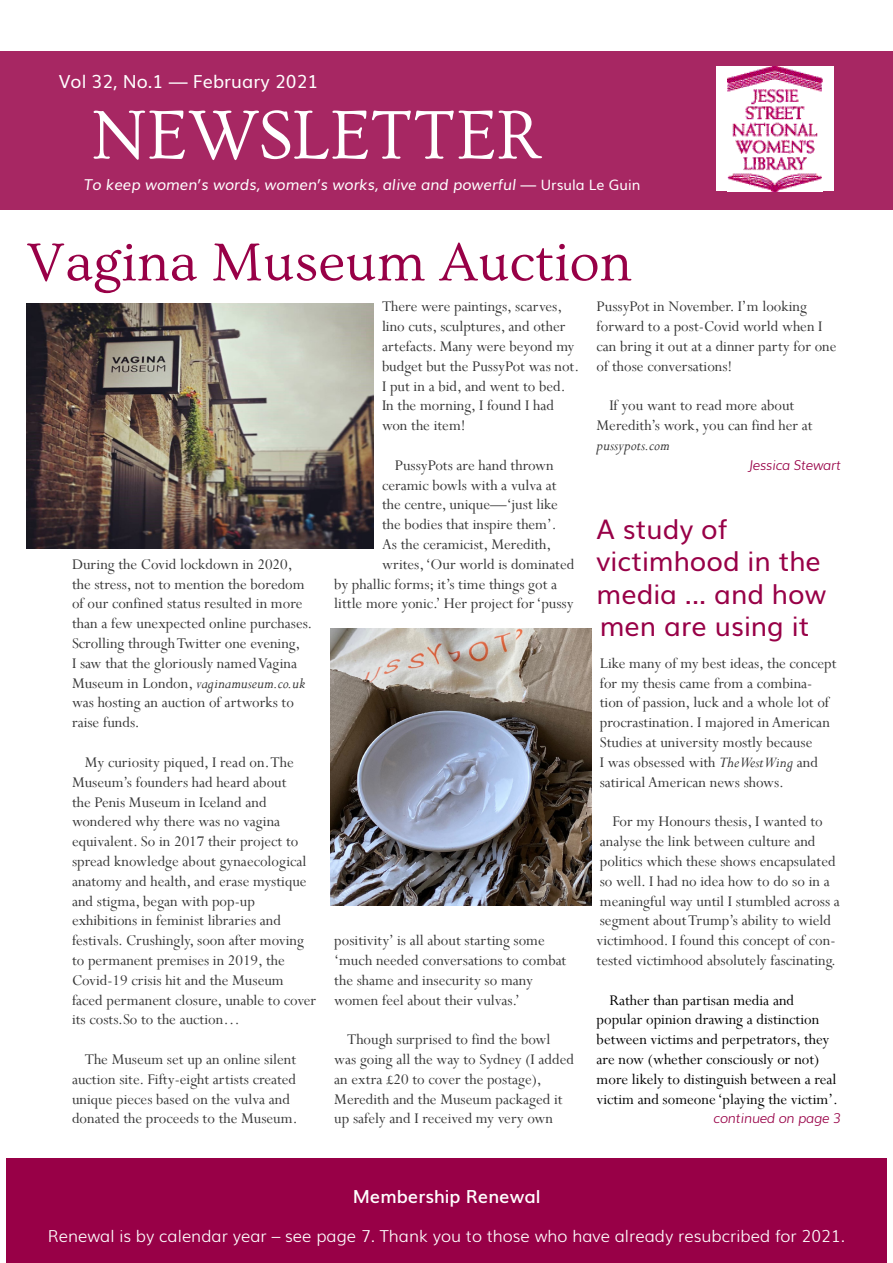
<style>
.page{position:relative;width:893px;height:1263px;background:#fff}
.page>*{position:absolute;margin:0;border:0;box-sizing:border-box;transform-origin:0 0}
.Major_heading{font:72px "Ovo";letter-spacing:-.005em;color:#fff}
.Major_heading-2{font:55.5px "Ovo";color:#980047}
.Sub-heading{font:27px/32.4px "Muli";color:#980047}
.t1{font:18px "Muli";color:#fff}
.Breakout_Heading{font:600 18px "Muli";color:#fff}
.Body{font:16.5px/19.8px "Perpetua";color:#363636}
.First_paragraph{font:16.5px/19.8px "Perpetua";color:#363636}
.Body-2{font:16.5px/19.8px "Perpetua";color:#000}
.Breakout_Body{font:300 16.5px "Muli";color:#fff}
.t2{font:italic 15px "Muli";color:#fff}
.Author_credit{font:italic 300 13.5px "Muli";letter-spacing:-.02em;color:#980047}
.s1{font-style:normal}
.s2{font-style:normal;font-size:14.25px}
.s3{font-style:italic}
</style>
<div class="page">
<div style="left:0;top:51px;width:893px;height:158px;background:#a72763"></div>
<div style="left:716px;top:67px;width:118px;height:124px;background:#fff"></div>
<img style="left:727px;top:67px;width:95px;height:124px">
<img style="left:27px;top:304px;width:346px;height:244px">
<img style="left:331px;top:628px;width:260px;height:277px">
<div style="left:6px;top:1159px;width:881px;height:104px;background:#980047"></div>
<p class="t1" style="left:59px;top:67px;width:261px">Vol 32, No.1 — February 2021</p>
<p class="Major_heading" style="left:91px;top:96px;width:452px">NEWSLETTER</p>
<p class="t2" style="left:84px;top:173px;width:558px">To keep women’s words, women’s works, alive and powerful <span class="s1">—</span> <span class="s2">Ursula Le Guin</span></p>
<p class="Major_heading-2" style="left:27px;top:232px;width:607px">Vagina Museum Auction</p>
<p class="Body" style="left:72px;top:554px;width:242px">During the Covid lockdown in 2020, the stress, not to mention the boredom of our confined status resulted in more than a few unexpected online purchases.<br>Scrolling through Twitter one evening,<br>I saw that the gloriously named Vagina Museum in London, <span class="s3">vaginamuseum.co.uk </span>was hosting an auction of artworks to raise funds.</p>
<p class="Body" style="left:72px;top:752px;width:246px;text-indent:13px">My curiosity piqued, I read on. The Museum’s founders had heard about<br>the Penis Museum in Iceland and wondered why there was no vagina equivalent. So in 2017 their project to spread knowledge about gynaecological anatomy and health, and erase mystique and stigma, began with pop-up exhibitions in feminist libraries and festivals. Crushingly, soon after moving to permanent premises in 2019, the Covid-19 crisis hit and the Museum faced permanent closure, unable to cover its costs.So to the auction…</p>
<p class="Body" style="left:72px;top:1049px;width:227px;text-indent:13px">The Museum set up an online silent auction site. Fifty-eight artists created unique pieces based on the vulva and donated the proceeds to the Museum.</p>
<p class="Body" style="left:382px;top:296px;width:199px">There were paintings, scarves, lino cuts, sculptures, and other artefacts. Many were beyond my budget but the PussyPot was not.<br>I put in a bid, and went to bed.<br>In the morning, I found I had won the item!</p>
<p class="Body" style="left:395px;top:455px;width:161px">PussyPots are hand thrown</p>
<p class="Body" style="left:382px;top:475px;width:176px">ceramic bowls with a vulva at</p>
<p class="Body" style="left:382px;top:494px;width:177px">the centre, unique—‘just like</p>
<p class="Body" style="left:382px;top:514px;width:176px">the bodies that inspire them’.</p>
<p class="Body" style="left:382px;top:534px;width:171px">As the ceramicist, Meredith,</p>
<p class="Body" style="left:382px;top:554px;width:194px">writes, ‘Our world is dominated</p>
<p class="Body" style="left:334px;top:574px;width:224px">by phallic forms; it’s time things got a</p>
<p class="Body" style="left:334px;top:593px;width:241px">little more yonic.’ Her project for ‘pussy</p>
<p class="Body" style="left:334px;top:930px;width:234px">positivity’ is all about starting some ‘much needed conversations to combat the shame and insecurity so many women feel about their vulvas.’</p>
<p class="Body" style="left:334px;top:1029px;width:241px;text-indent:13px">Though surprised to find the bowl was going all the way to Sydney (I added an extra £20 to cover the postage), Meredith and the Museum packaged it up safely and I received my very own</p>
<p class="Body" style="left:597px;top:296px;width:241px">PussyPot in November. I’m looking forward to a post-Covid world when I can bring it out at a dinner party for one of those conversations!</p>
<p class="Body" style="left:597px;top:395px;width:217px;text-indent:13px">If you want to read more about<br>Meredith’s work, you can find her at <span class="s3">pussypots.com</span></p>
<p class="Author_credit" style="left:748px;top:454px;width:94px">Jessica Stewart</p>
<p class="Sub-heading" style="left:597px;top:511px;width:231px">A study of victimhood in the media ... and how men are using it</p>
<p class="First_paragraph" style="left:600px;top:653px;width:238px">Like many of my best ideas, the concept for my thesis came from a combina&shy;tion of passion, luck and a whole lot of procrastination. I majored in American Studies at university mostly because<br>I was obsessed with <span class="s3">The West Wing</span> and satirical American news shows.</p>
<p class="Body" style="left:597px;top:811px;width:245px;text-indent:16px">For my Honours thesis, I wanted to analyse the link between culture and politics which these shows encapsulated so well. I had no idea how to do so in a meaningful way until I stumbled across a segment about Trump’s ability to wield victimhood. I found this concept of con&shy;tested victimhood absolutely fascinating.</p>
<p class="Body-2" style="left:597px;top:989px;width:243px;text-indent:13px">Rather than partisan media and popular opinion drawing a distinction between victims and perpetrators, they are now (whether consciously or not) more likely to distinguish between a real victim and someone ‘playing the victim’.</p>
<p class="Author_credit" style="left:714px;top:1108px;width:129px">continued on page 3</p>
<p class="Breakout_Heading" style="left:353px;top:1181px;width:189px">Membership Renewal</p>
<p class="Breakout_Body" style="left:48px;top:1223px;width:799px">Renewal is by calendar year – see page 7. Thank you to those who have already resubcribed for 2021.</p>
</div>
